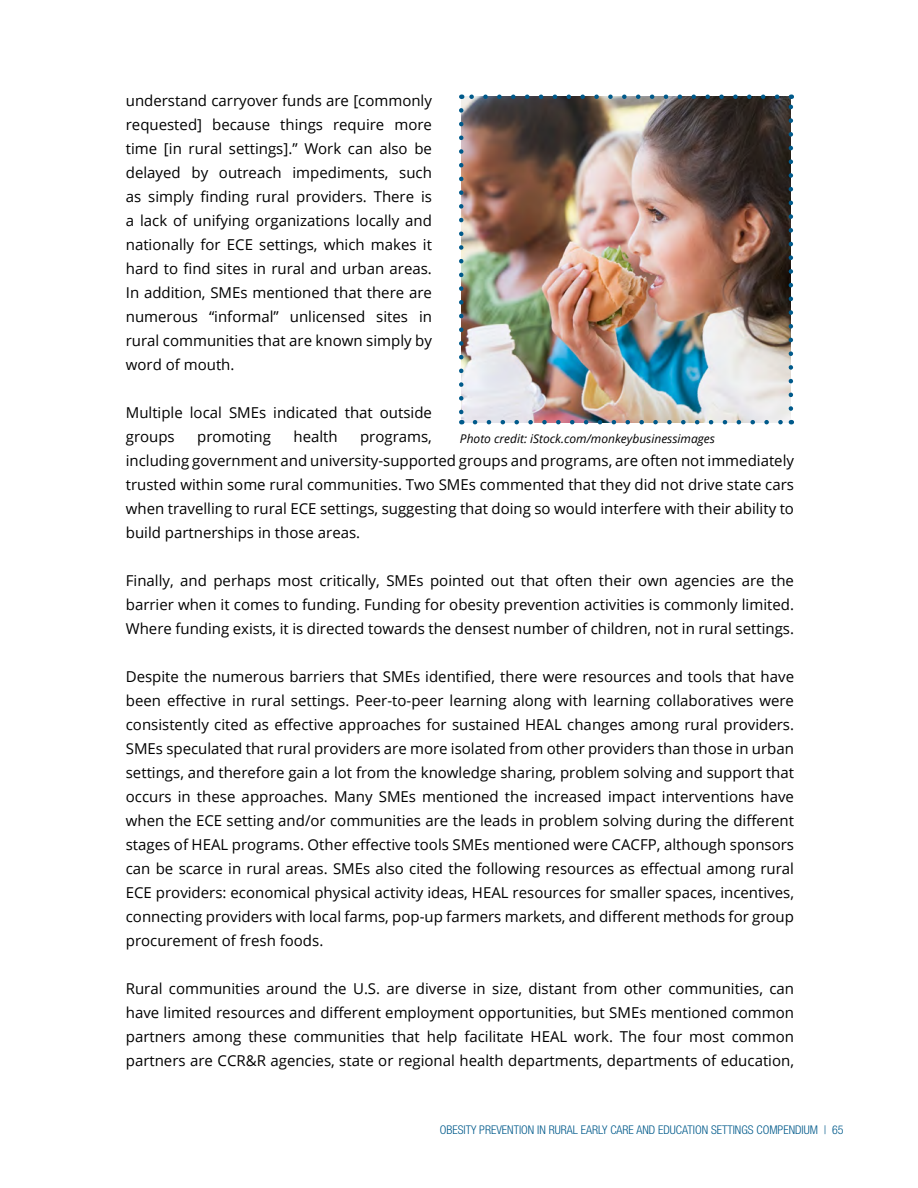
<style>
.page{position:relative;width:918px;height:1188px;background:#fff}
.page>*{position:absolute;margin:0;border:0;box-sizing:border-box;transform-origin:0 0}
.Body_Text_-_Black{font:15px/24px "Open Sans";color:#000;text-align:justify}
.t1{font:300 condensed 12px "Helvetica Neue LT Std";color:#005a8b}
.t2{font:italic 12px "Open Sans";color:#000}
</style>
<div class="page">
<img style="left:461px;top:97px;width:330px;height:325px">
<svg style="left:475px;top:420px;width:309px;height:4px"></svg>
<svg style="left:468px;top:94px;width:309px;height:5px"></svg>
<svg style="left:459px;top:110px;width:5px;height:314px"></svg>
<svg style="left:789px;top:94px;width:4px;height:315px"></svg>
<p class="Body_Text_-_Black" style="left:126px;top:88px;width:308px">understand carryover funds are [commonly requested] because things require more time [in rural settings].” Work can also be delayed by outreach impediments, such as simply finding rural providers. There is a lack of unifying organizations locally and nationally for ECE settings, which makes it hard to find sites in rural and urban areas.<br>In addition, SMEs mentioned that there are numerous “informal” unlicensed sites in rural communities that are known simply by word of mouth.</p>
<p class="Body_Text_-_Black" style="left:126px;top:400px;width:308px">Multiple local SMEs indicated that outside groups</p>
<p class="Body_Text_-_Black" style="left:197px;top:424px;width:75px">promoting</p>
<p class="Body_Text_-_Black" style="left:293px;top:424px;width:46px">health</p>
<p class="Body_Text_-_Black" style="left:126px;top:424px;width:670px;text-align:left;text-indent:234px">programs,<br>including government and university-supported groups and programs, are often not immediately trusted within some rural communities. Two SMEs commented that they did not drive state cars when travelling to rural ECE settings, suggesting that doing so would interfere with their ability to build partnerships in those areas.</p>
<p class="Body_Text_-_Black" style="left:126px;top:568px;width:670px">Finally, and perhaps most critically, SMEs pointed out that often their own agencies are the barrier when it comes to funding. Funding for obesity prevention activities is commonly limited.<br>Where funding exists, it is directed towards the densest number of children, not in rural settings.</p>
<p class="Body_Text_-_Black" style="left:126px;top:664px;width:670px">Despite the numerous barriers that SMEs identified, there were resources and tools that have been effective in rural settings. Peer-to-peer learning along with learning collaboratives were consistently cited as effective approaches for sustained HEAL changes among rural providers.<br>SMEs speculated that rural providers are more isolated from other providers than those in urban settings, and therefore gain a lot from the knowledge sharing, problem solving and support that occurs in these approaches. Many SMEs mentioned the increased impact interventions have when the ECE setting and/or communities are the leads in problem solving during the different stages of HEAL programs. Other effective tools SMEs mentioned were CACFP, although sponsors can be scarce in rural areas. SMEs also cited the following resources as effectual among rural ECE providers: economical physical activity ideas, HEAL resources for smaller spaces, incentives, connecting providers with local farms, pop-up farmers markets, and different methods for group procurement of fresh foods.</p>
<p class="Body_Text_-_Black" style="left:126px;top:976px;width:670px">Rural communities around the U.S. are diverse in size, distant from other communities, can have limited resources and different employment opportunities, but SMEs mentioned common partners among these communities that help facilitate HEAL work. The four most common partners are CCR&amp;R agencies, state or regional health departments, departments of education,</p>
<p class="t2" style="left:460px;top:431px;width:256px">Photo credit: iStock.com/monkeybusinessimages</p>
<p class="t1" style="left:440px;top:1123px;width:405px">OBESITY PREVENTION IN RURAL EARLY CARE AND EDUCATION SETTINGS COMPENDIUM | 65</p>
</div>
